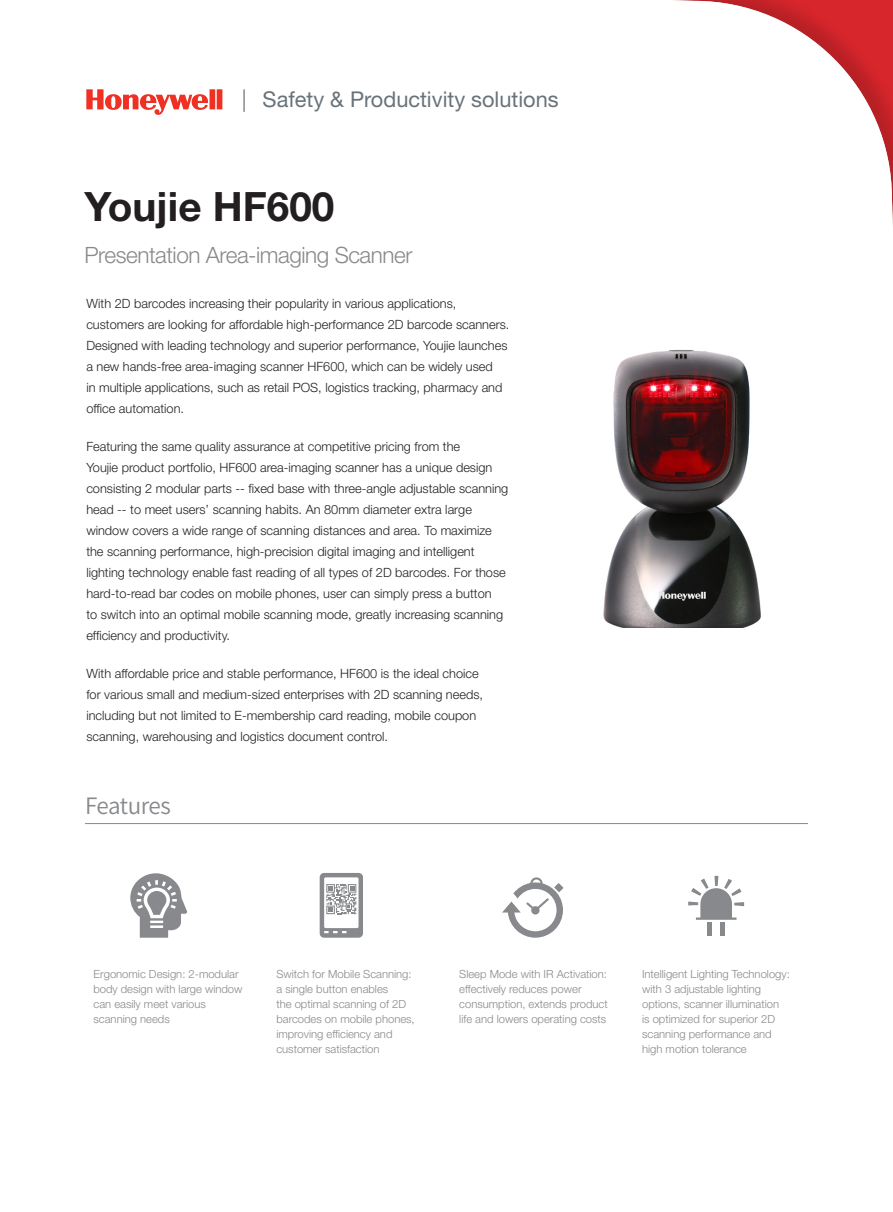
<style>
.page{position:relative;width:893px;height:1212px;background:#fff}
.page>*{position:absolute;margin:0;border:0;box-sizing:border-box;transform-origin:0 0}
.Product_Name_-_Front{font:700 40.5px "Helvetica Neue LT Std";color:#231f20}
.Product_Name_-_Front-2{font:300 22.5px "Helvetica Neue LT Std";letter-spacing:-.02em;color:#87898c}
.Product_Name_-_Front-3{font:22.5px "Source Han Sans CN";letter-spacing:-.03em;color:#87898c}
.t1{font:21.75px "Helvetica Neue LT Std";color:#687379}
.Overview_Body{font:300 12.75px/21px "Helvetica Neue LT Std";color:#231f20}
.t2{font:300 11.25px/15px "Helvetica Neue LT Std";color:#87898c}
</style>
<div class="page">
<svg style="left:86px;top:89px;width:136px;height:26px"></svg>
<hr style="left:243px;top:89px;width:2px;height:23px;background:#87898c">
<hr style="left:85px;top:823px;width:723px;height:1px;background:#87898c">
<div style="left:707px;top:922px;width:5px;height:13px;background:#87898c"></div>
<hr style="left:721px;top:922px;width:4px;height:13px;background:#87898c">
<svg style="left:688px;top:876px;width:56px;height:44px"></svg>
<svg style="left:130px;top:873px;width:57px;height:65px"></svg>
<svg style="left:502px;top:877px;width:61px;height:61px"></svg>
<svg style="left:320px;top:873px;width:43px;height:65px"></svg>
<img style="left:603px;top:349px;width:158px;height:278px">
<p class="t1" style="left:263px;top:87px;width:298px">Safety &amp; Productivity solutions</p>
<p class="Product_Name_-_Front" style="left:85px;top:182px;width:251px">Youjie HF600</p>
<p class="Product_Name_-_Front-2" style="left:85px;top:241px;width:329px">Presentation Area-imaging Scanner</p>
<p class="Overview_Body" style="left:86px;top:293px;width:425px">With 2D barcodes increasing their popularity in various applications, customers are looking for affordable high-performance 2D barcode scanners.<br>Designed with leading technology and superior performance, Youjie launches a new hands-free area-imaging scanner HF600, which can be widely used<br>in multiple applications, such as retail POS, logistics tracking, pharmacy and office automation.</p>
<p class="Overview_Body" style="left:86px;top:436px;width:423px">Featuring the same quality assurance at competitive pricing from the<br>Youjie product portfolio, HF600 area-imaging scanner has a unique design consisting 2 modular parts -- fixed base with three-angle adjustable scanning head -- to meet users’ scanning habits. An 80mm diameter extra large window covers a wide range of scanning distances and area. To maximize the scanning performance, high-precision digital imaging and intelligent lighting technology enable fast reading of all types of 2D barcodes. For those hard-to-read bar codes on mobile phones, user can simply press a button<br>to switch into an optimal mobile scanning mode, greatly increasing scanning efficiency and productivity.</p>
<p class="Overview_Body" style="left:86px;top:663px;width:398px">With affordable price and stable performance, HF600 is the ideal choice for various small and medium-sized enterprises with 2D scanning needs, including but not limited to E-membership card reading, mobile coupon scanning, warehousing and logistics document control.</p>
<p class="Product_Name_-_Front-3" style="left:85px;top:793px;width:87px">Features</p>
<p class="t2" style="left:94px;top:967px;width:150px">Ergonomic Design: 2-modular body design with large window can easily meet various scanning needs</p>
<p class="t2" style="left:276px;top:967px;width:140px">Switch for Mobile Scanning: a single button enables<br>the optimal scanning of 2D barcodes on mobile phones, improving efficiency and customer satisfaction</p>
<p class="t2" style="left:459px;top:967px;width:150px">Sleep Mode with IR Activation: effectively reduces power consumption, extends product life and lowers operating costs</p>
<p class="t2" style="left:642px;top:967px;width:149px">Intelligent Lighting Technology: with 3 adjustable lighting options, scanner illumination<br>is optimized for superior 2D scanning performance and high motion tolerance</p>
</div>
